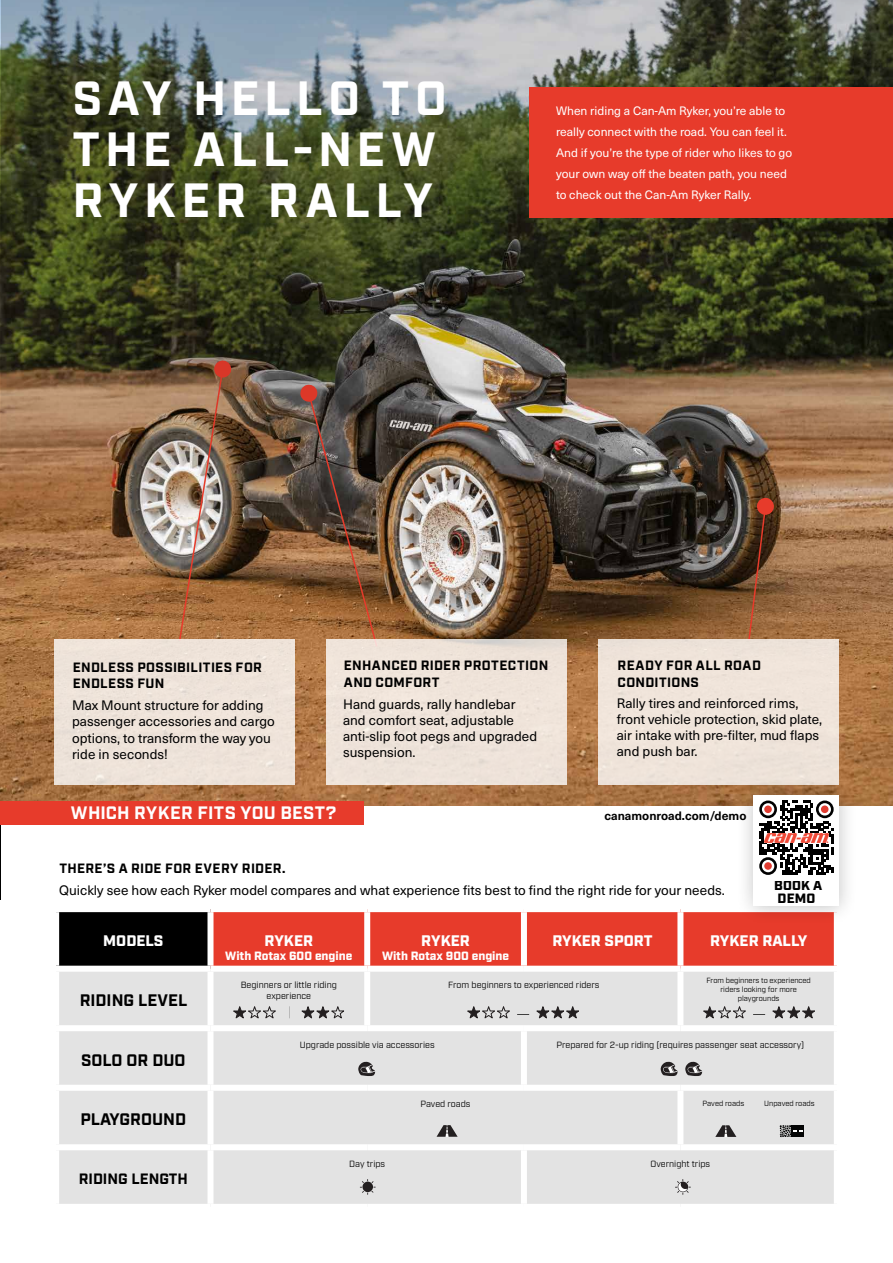
<style>
.page{position:relative;width:893px;height:1263px;background:#fff}
.page>*{position:absolute;margin:0;border:0;box-sizing:border-box;transform-origin:0 0}
.t1{font:700 48px/51.2px "Industry";letter-spacing:.11em;color:#fff}
.t2{font:700 18px "Industry";letter-spacing:.02em;color:#fff}
.t3{font:700 16.65px "Industry";color:#000}
.t4{font:900 15.3px "Industry";color:#fff}
.t5{font:700 15px "Industry";color:#000}
.t6{font:13.5px/16.2px "Neue Haas Unica W1 G";color:#000}
.t7{font:700 13.5px/16.5px "Industry";letter-spacing:.025em;color:#000}
.t8{font:900 13.5px/13.5px "Industry";letter-spacing:.01em;color:#000}
.t9{font:12px/21px "Neue Haas Unica W1 G";color:#fff}
.t10{font:900 12px "Industry";color:#fff}
.t11{font:700 12px "Neue Haas Unica W1 G";color:#000}
.t12{font:9px/10.8px "Industry";color:#000;text-align:center}
.t13{font:7.5px/9px "Industry";color:#000;text-align:center}
</style>
<div class="page">
<hr style="left:0;top:0;width:1px;height:899px;background:#000">
<img style="left:0;top:0;width:893px;height:806px">
<img style="left:1px;top:0;width:892px;height:639px">
<div style="left:54px;top:639px;width:241px;height:145px;background:#eee3d9"></div>
<div style="left:326px;top:639px;width:241px;height:145px;background:#efe3da"></div>
<div style="left:598px;top:639px;width:241px;height:145px;background:#efe4da"></div>
<div style="left:0;top:801px;width:364px;height:23px;background:#e73b2b"></div>
<div style="left:529px;top:87px;width:364px;height:131px;background:#e73b2b"></div>
<div style="left:56px;top:909px;width:154px;height:60px;background:#000"></div>
<div style="left:213px;top:912px;width:621px;height:54px;background:#e73b2b"></div>
<div style="left:59px;top:972px;width:775px;height:232px;background:#e3e3e3"></div>
<div style="left:53px;top:906px;width:157px;height:6px;background:#fff"></div>
<div style="left:53px;top:912px;width:6px;height:54px;background:#fff"></div>
<div style="left:207px;top:912px;width:6px;height:54px;background:#fff"></div>
<div style="left:364px;top:912px;width:6px;height:54px;background:#fff"></div>
<div style="left:521px;top:912px;width:6px;height:54px;background:#fff"></div>
<div style="left:677px;top:912px;width:6px;height:54px;background:#fff"></div>
<div style="left:53px;top:966px;width:157px;height:6px;background:#fff"></div>
<div style="left:207px;top:972px;width:6px;height:53px;background:#fff"></div>
<div style="left:364px;top:972px;width:6px;height:53px;background:#fff"></div>
<div style="left:677px;top:972px;width:6px;height:53px;background:#fff"></div>
<div style="left:53px;top:1025px;width:157px;height:6px;background:#fff"></div>
<div style="left:210px;top:1025px;width:157px;height:6px;background:#fff"></div>
<div style="left:207px;top:1031px;width:6px;height:54px;background:#fff"></div>
<div style="left:367px;top:1025px;width:157px;height:6px;background:#fff"></div>
<div style="left:524px;top:1025px;width:156px;height:6px;background:#fff"></div>
<div style="left:521px;top:1031px;width:6px;height:54px;background:#fff"></div>
<div style="left:680px;top:1025px;width:160px;height:6px;background:#fff"></div>
<div style="left:53px;top:1085px;width:157px;height:6px;background:#fff"></div>
<div style="left:210px;top:1085px;width:157px;height:6px;background:#fff"></div>
<div style="left:207px;top:1091px;width:6px;height:53px;background:#fff"></div>
<div style="left:367px;top:1085px;width:157px;height:6px;background:#fff"></div>
<div style="left:524px;top:1085px;width:156px;height:6px;background:#fff"></div>
<div style="left:680px;top:1085px;width:160px;height:6px;background:#fff"></div>
<div style="left:677px;top:1091px;width:6px;height:53px;background:#fff"></div>
<div style="left:53px;top:1144px;width:157px;height:6px;background:#fff"></div>
<div style="left:210px;top:1144px;width:157px;height:6px;background:#fff"></div>
<div style="left:207px;top:1150px;width:6px;height:54px;background:#fff"></div>
<div style="left:367px;top:1144px;width:157px;height:6px;background:#fff"></div>
<div style="left:524px;top:1144px;width:156px;height:6px;background:#fff"></div>
<div style="left:521px;top:1150px;width:6px;height:54px;background:#fff"></div>
<div style="left:680px;top:1144px;width:160px;height:6px;background:#fff"></div>
<div style="left:735px;top:776px;width:123px;height:149px;background:#000;opacity:.25"></div>
<div style="left:754px;top:795px;width:85px;height:111px;background:#fff"></div>
<svg style="left:759px;top:800px;width:75px;height:75px"></svg>
<div style="left:764px;top:805px;width:8px;height:8px;background:#e03c31;border-radius:50%"></div>
<div style="left:821px;top:805px;width:7px;height:8px;background:#e03c31;border-radius:50%"></div>
<div style="left:764px;top:862px;width:8px;height:8px;background:#e03c31;border-radius:50%"></div>
<img style="left:764px;top:833px;width:64px;height:9px">
<svg style="left:360px;top:1179px;width:16px;height:16px"></svg>
<svg style="left:675px;top:1179px;width:16px;height:16px"></svg>
<svg style="left:358px;top:1061px;width:17px;height:15px"></svg>
<svg style="left:661px;top:1061px;width:16px;height:15px"></svg>
<svg style="left:685px;top:1061px;width:17px;height:15px"></svg>
<svg style="left:437px;top:1125px;width:21px;height:12px"></svg>
<svg style="left:715px;top:1125px;width:21px;height:12px"></svg>
<div style="left:791px;top:1125px;width:13px;height:12px;background:#050606"></div>
<svg style="left:780px;top:1125px;width:23px;height:12px"></svg>
<svg style="left:233px;top:1006px;width:43px;height:12px"></svg>
<svg style="left:302px;top:1006px;width:42px;height:12px"></svg>
<svg style="left:288px;top:1006px;width:1px;height:12px"></svg>
<svg style="left:703px;top:1006px;width:43px;height:12px"></svg>
<svg style="left:772px;top:1006px;width:43px;height:12px"></svg>
<svg style="left:753px;top:1014px;width:12px;height:1px"></svg>
<svg style="left:467px;top:1006px;width:43px;height:12px"></svg>
<svg style="left:536px;top:1006px;width:43px;height:12px"></svg>
<svg style="left:517px;top:1014px;width:12px;height:1px"></svg>
<h1 class="t1" style="left:72px;top:75px;width:376px">SAY HELLO TO<br>THE ALL-NEW<br>RYKER RALLY</h1>
<p class="t9" style="left:556px;top:100px;width:238px">When riding a Can-Am Ryker, you’re able to really connect with the road. You can feel it.<br>And if you’re the type of rider who likes to go your own way off the beaten path, you need to check out the Can-Am Ryker Rally.</p>
<p class="t7" style="left:73px;top:659px;width:191px">ENDLESS POSSIBILITIES FOR<br>ENDLESS FUN</p>
<p class="t6" style="left:72px;top:697px;width:204px">Max Mount structure for adding passenger accessories and cargo options, to transform the way you ride in seconds!</p>
<p class="t7" style="left:344px;top:658px;width:206px">ENHANCED RIDER PROTECTION<br>AND COMFORT</p>
<p class="t6" style="left:343px;top:695px;width:196px">Hand guards, rally handlebar and comfort seat, adjustable anti-slip foot pegs and upgraded suspension.</p>
<h2 class="t2" style="left:71px;top:802px;width:267px">WHICH RYKER FITS YOU BEST?</h2>
<p class="t7" style="left:618px;top:658px;width:145px">READY FOR ALL ROAD<br>CONDITIONS</p>
<p class="t6" style="left:617px;top:694px;width:207px">Rally tires and reinforced rims, front vehicle protection, skid plate, air intake with pre-filter, mud flaps and push bar.</p>
<p class="t11" style="left:604px;top:807px;width:144px">canamonroad.com/demo</p>
<p class="t7" style="left:59px;top:861px;width:228px">THERE’S A RIDE FOR EVERY RIDER.</p>
<p class="t6" style="left:59px;top:881px;width:667px">Quickly see how each Ryker model compares and what experience fits best to find the right ride for your needs.</p>
<p class="t8" style="left:774px;top:879px;width:50px">BOOK A<br>DEMO</p>
<p class="t4" style="left:103px;top:931px;width:62px">MODELS</p>
<p class="t4" style="left:265px;top:931px;width:50px">RYKER</p>
<p class="t10" style="left:225px;top:949px;width:129px">With Rotax 600 engine</p>
<p class="t4" style="left:421px;top:931px;width:50px">RYKER</p>
<p class="t10" style="left:382px;top:949px;width:129px">With Rotax 900 engine</p>
<p class="t4" style="left:552px;top:931px;width:102px">RYKER SPORT</p>
<p class="t4" style="left:710px;top:931px;width:99px">RYKER RALLY</p>
<p class="t3" style="left:80px;top:990px;width:109px">RIDING LEVEL</p>
<p class="t3" style="left:81px;top:1050px;width:106px">SOLO OR DUO</p>
<p class="t3" style="left:80px;top:1110px;width:107px">PLAYGROUND</p>
<p class="t5" style="left:79px;top:1169px;width:111px">RIDING LENGTH</p>
<p class="t12" style="left:241px;top:980px;width:98px">Beginners or little riding experience</p>
<p class="t12" style="left:448px;top:980px;width:153px">From beginners to experienced riders</p>
<p class="t13" style="left:706px;top:976px;width:106px">From beginners to experienced riders looking for more playgrounds</p>
<p class="t12" style="left:300px;top:1039px;width:136px">Upgrade possible via accessories</p>
<p class="t12" style="left:557px;top:1039px;width:249px">Prepared for 2-up riding (requires passenger seat accessory)</p>
<p class="t12" style="left:420px;top:1099px;width:52px">Paved roads</p>
<p class="t13" style="left:703px;top:1099px;width:43px">Paved roads</p>
<p class="t13" style="left:764px;top:1099px;width:52px">Unpaved roads</p>
<p class="t12" style="left:349px;top:1158px;width:38px">Day trips</p>
<p class="t12" style="left:650px;top:1158px;width:61px">Overnight trips</p>
</div>
